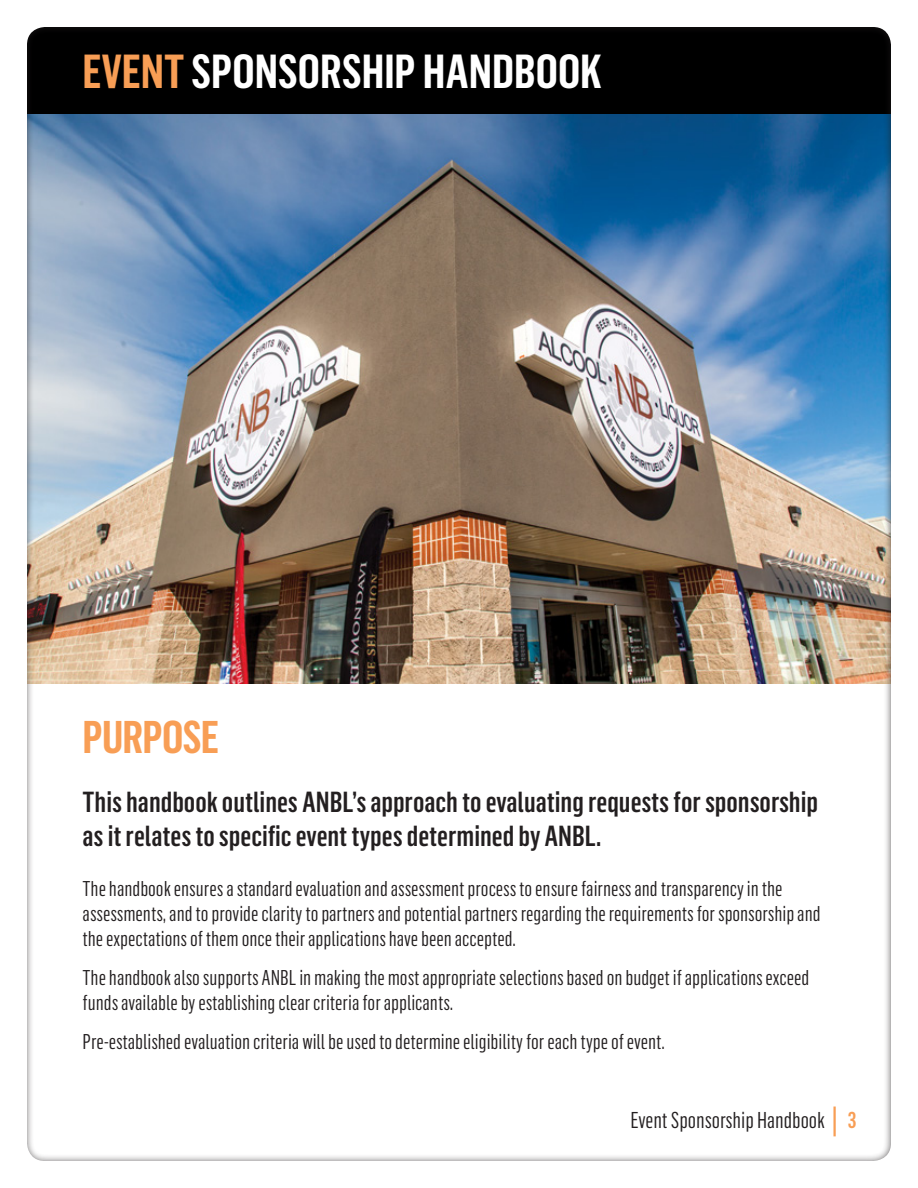
<style>
.page{position:relative;width:918px;height:1188px;background:#fff}
.page>*{position:absolute;margin:0;border:0;box-sizing:border-box;transform-origin:0 0}
.t1{font:600 46.8px "Flama Condensed";color:#fff}
.t2{font:600 45px "Flama Condensed";letter-spacing:-.02em;color:#f89e55}
.t3{font:500 28.5px/34.2px "Flama Condensed";color:#231f20}
.t4{font:22.5px "Flama Condensed";color:#231f20}
.t5{font:21px/25.2px "Flama Condensed";color:#231f20}
.s1{color:#f89e55}
.s2{font-weight:500;color:#f89e55}
</style>
<div class="page">
<img style="left:27px;top:27px;width:864px;height:1134px">
<p class="t1" style="left:83px;top:42px;width:521px"><span class="s1">EVENT</span> SPONSORSHIP HANDBOOK</p>
<p class="t2" style="left:83px;top:709px;width:138px">PURPOSE</p>
<p class="t3" style="left:83px;top:784px;width:737px">This handbook outlines ANBL’s approach to evaluating requests for sponsorship as it relates to specific event types determined by ANBL.</p>
<p class="t5" style="left:83px;top:875px;width:740px">The handbook ensures a standard evaluation and assessment process to ensure fairness and transparency in the assessments, and to provide clarity to partners and potential partners regarding the requirements for sponsorship and the expectations of them once their applications have been accepted.</p>
<p class="t5" style="left:83px;top:964px;width:728px">The handbook also supports ANBL in making the most appropriate selections based on budget if applications exceed funds available by establishing clear criteria for applicants.</p>
<p class="t5" style="left:83px;top:1028px;width:584px">Pre-established evaluation criteria will be used to determine eligibility for each type of event.</p>
<p class="t4" style="left:630px;top:1106px;width:228px">Event Sponsorship Handbook <span class="s2">3</span></p>
</div>
